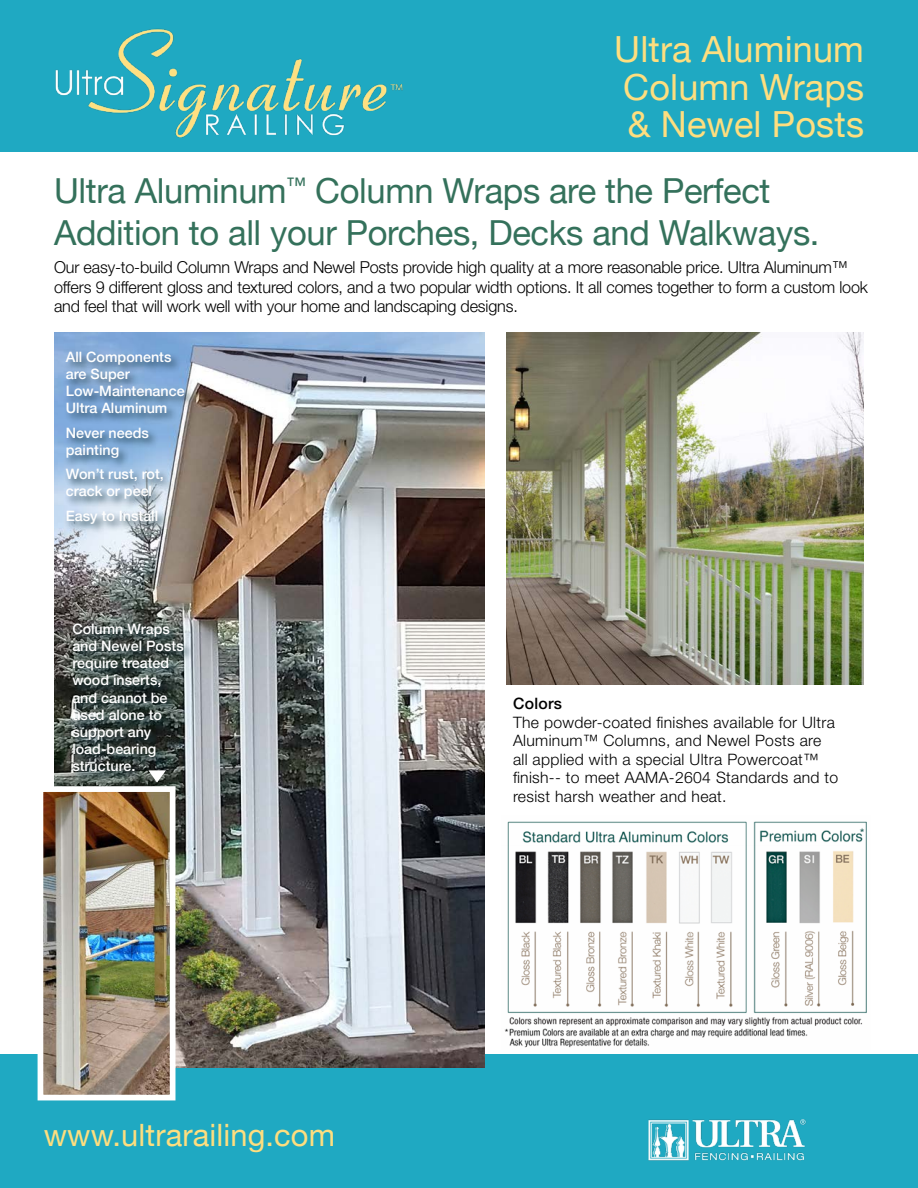
<style>
.page{position:relative;width:918px;height:1188px;background:#fff}
.page>*{position:absolute;margin:0;border:0;box-sizing:border-box;transform-origin:0 0}
.t1{font:36px/37.5px "Helvetica Neue";letter-spacing:.005em;color:#fede7f;text-align:justify}
.t2{font:34.5px/41.4px "Helvetica Neue";letter-spacing:-.01em;color:#34715b}
.t3{font:30.75px "Helvetica Neue";letter-spacing:.005em;color:#fede7f}
.t4{font:300 16.5px/19.5px "Helvetica Neue LT Std";letter-spacing:-.01em;color:#000}
.t5{font:300 15.75px/18.6px "Helvetica Neue LT Std";letter-spacing:.02em;color:#000}
.t6{font:500 15.75px "Helvetica Neue LT Std";letter-spacing:.02em;color:#000}
.t7{font:500 14.25px/17.2px "Helvetica Neue";color:#fff}
</style>
<div class="page">
<div style="left:0;top:1054px;width:918px;height:134px;background:#1fa9c2"></div>
<div style="left:0;top:0;width:918px;height:152px;background:#1fa9c2"></div>
<img style="left:55px;top:28px;width:348px;height:110px">
<img style="left:648px;top:1119px;width:158px;height:42px">
<img style="left:54px;top:333px;width:431px;height:734px">
<div style="left:64px;top:349px;width:132px;height:186px;background:#153542;opacity:.88"></div>
<img style="left:507px;top:333px;width:357px;height:352px">
<img style="left:45px;top:793px;width:123px;height:300px">
<div style="left:38px;top:786px;width:137px;height:314px;border:6px solid #fff"></div>
<div style="left:70px;top:621px;width:125px;height:162px;background:#153542;opacity:.88"></div>
<svg style="left:148px;top:770px;width:18px;height:13px"></svg>
<img style="left:505px;top:821px;width:362px;height:227px">
<h1 class="t1" style="left:614px;top:33px;width:251px">Ultra Aluminum Column Wraps &amp; Newel Posts</h1>
<h2 class="t2" style="left:54px;top:173px;width:767px">Ultra Aluminum<sup>™</sup> Column Wraps are the Perfect<br>Addition to all your Porches, Decks and Walkways.</h2>
<p class="t4" style="left:54px;top:257px;width:815px">Our easy-to-build Column Wraps and Newel Posts provide high quality at a more reasonable price. Ultra Aluminum™ offers 9 different gloss and textured colors, and a two popular width options. It all comes together to form a custom look and feel that will work well with your home and landscaping designs.</p>
<p class="t7" style="left:66px;top:347px;width:120px">All Components are Super<br>Low-Maintenance<br>Ultra Aluminum</p>
<p class="t7" style="left:66px;top:423px;width:85px">Never needs painting</p>
<p class="t7" style="left:66px;top:464px;width:99px">Won’t rust, rot, crack or peel</p>
<p class="t7" style="left:66px;top:506px;width:94px">Easy to Install</p>
<p class="t7" style="left:72px;top:619px;width:113px">Column Wraps and Newel Posts require treated wood inserts, and cannot be used alone to support any load-bearing structure.</p>
<h3 class="t3" style="left:44px;top:1113px;width:293px">www.ultrarailing.com</h3>
<p class="t6" style="left:513px;top:694px;width:51px">Colors</p>
<p class="t5" style="left:513px;top:712px;width:327px">The powder-coated finishes available for Ultra Aluminum™ Columns, and Newel Posts are all applied with a special Ultra Powercoat™ finish-- to meet AAMA-2604 Standards and to resist harsh weather and heat.</p>
</div>
